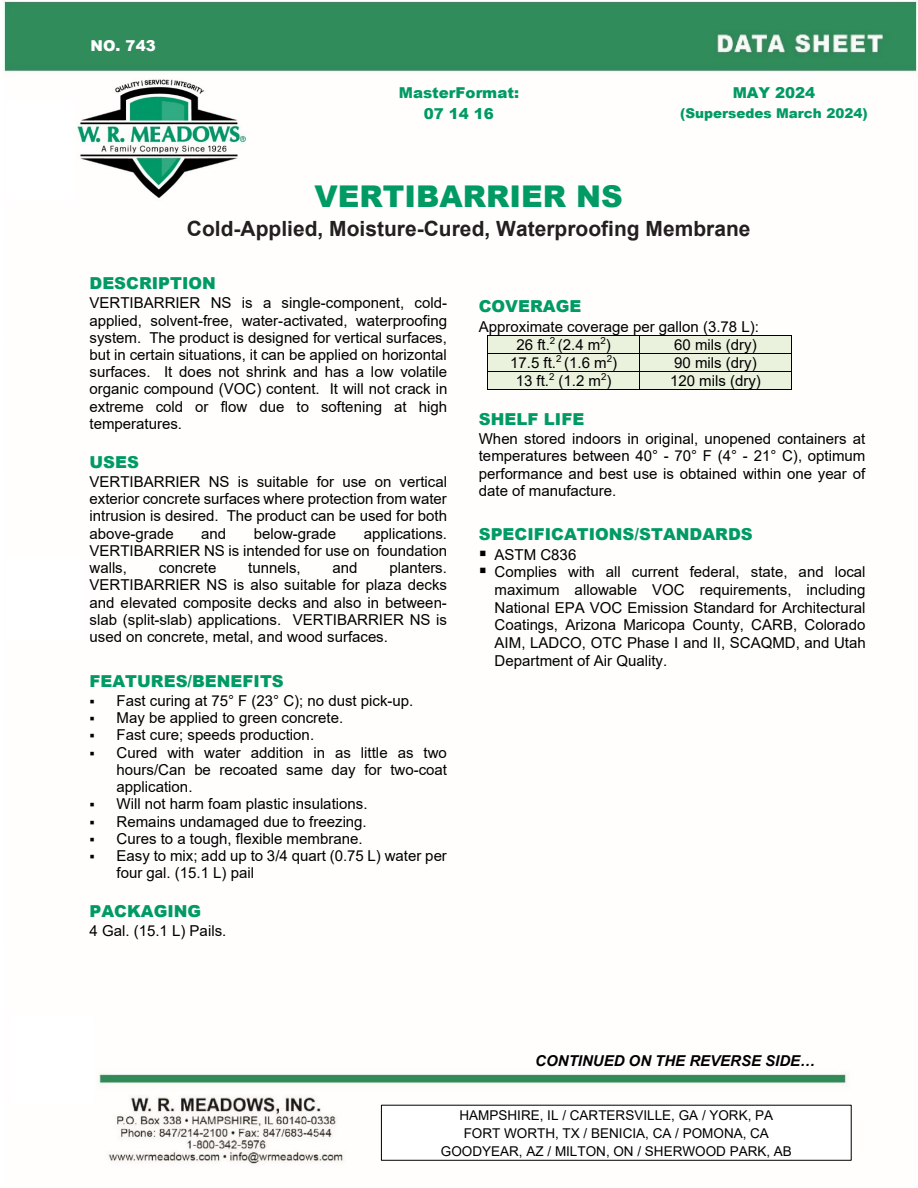
<style>
.page{position:relative;width:918px;height:1188px;background:#fff}
.page>*{position:absolute;margin:0;border:0;box-sizing:border-box;transform-origin:0 0}
.t1{font:900 30px "Arial";color:#009a65}
.t2{font:700 21px "Arial";color:#231f20}
.t3{font:900 16.5px "Arial";color:#009a65}
.t4{font:15px/17.2px "Arial";color:#000;text-align:justify}
.t5{font:900 15px/21.1px "Arial";color:#009a65;text-align:center}
.t6{font:italic 700 15px "Arial";color:#000}
.t7{font:900 15px "Arial";color:#fff}
.t8{font:13.5px/17.9px "Arial";color:#000;text-align:center}
.t9{font:900 13.5px "Arial";color:#009a65}
</style>
<div class="page">
<img style="left:3px;top:0;width:914px;height:1164px">
<div style="left:381px;top:1105px;width:470px;height:55px;background:#fff"></div>
<div style="left:381px;top:1105px;width:471px;height:56px;border:1px solid #000"></div>
<div style="left:488px;top:335px;width:151px;height:18px;background:#eaf1dd"></div>
<div style="left:640px;top:335px;width:151px;height:18px;background:#eaf1dd"></div>
<hr style="left:487px;top:335px;width:305px;height:1px;background:#000">
<div style="left:488px;top:353px;width:151px;height:18px;background:#eaf1dd"></div>
<div style="left:640px;top:353px;width:151px;height:18px;background:#eaf1dd"></div>
<hr style="left:487px;top:353px;width:305px;height:1px;background:#000">
<div style="left:488px;top:371px;width:151px;height:18px;background:#eaf1dd"></div>
<div style="left:640px;top:371px;width:151px;height:18px;background:#eaf1dd"></div>
<hr style="left:487px;top:371px;width:305px;height:1px;background:#000">
<svg style="left:487px;top:336px;width:1px;height:53px"></svg>
<hr style="left:487px;top:389px;width:152px;height:1px;background:#000">
<svg style="left:639px;top:336px;width:1px;height:53px"></svg>
<hr style="left:640px;top:389px;width:151px;height:1px;background:#000">
<svg style="left:791px;top:336px;width:1px;height:54px"></svg>
<div style="left:6px;top:102px;width:68px;height:98px;background:#fff"></div>
<div style="left:6px;top:558px;width:78px;height:82px;background:#fff"></div>
<div style="left:10px;top:1017px;width:84px;height:85px;background:#fff"></div>
<svg style="left:91px;top:734px;width:3px;height:4px"></svg>
<svg style="left:91px;top:751px;width:3px;height:4px"></svg>
<svg style="left:91px;top:803px;width:3px;height:4px"></svg>
<svg style="left:91px;top:820px;width:3px;height:4px"></svg>
<svg style="left:480px;top:550px;width:6px;height:6px"></svg>
<svg style="left:480px;top:568px;width:6px;height:5px"></svg>
<p class="t7" style="left:91px;top:35px;width:67px">NO. 743</p>
<p class="t5" style="left:399px;top:82px;width:122px">MasterFormat:<br>07 14 16</p>
<p class="t5" style="left:733px;top:82px;width:84px">MAY 2024</p>
<p class="t9" style="left:680px;top:103px;width:189px">(Supersedes March 2024)</p>
<h1 class="t1" style="left:314px;top:175px;width:310px">VERTIBARRIER NS</h1>
<h2 class="t2" style="left:187px;top:214px;width:565px">Cold-Applied, Moisture-Cured, Waterproofing Membrane</h2>
<p class="t3" style="left:90px;top:271px;width:128px">DESCRIPTION</p>
<p class="t4" style="left:90px;top:294px;width:359px">VERTIBARRIER NS is a single-component, cold&shy;applied, solvent-free, water-activated, waterproofing system. The product is designed for vertical surfaces, but in certain situations, it can be applied on horizontal surfaces. It does not shrink and has a low volatile organic compound (VOC) content. It will not crack in extreme cold or flow due to softening at high temperatures.</p>
<p class="t3" style="left:90px;top:450px;width:51px">USES</p>
<p class="t4" style="left:90px;top:473px;width:359px">VERTIBARRIER NS is suitable for use on vertical exterior concrete surfaces where protection from water intrusion is desired. The product can be used for both above-grade</p>
<p class="t4" style="left:90px;top:525px;width:359px;text-indent:274px">applications.<br>VERTIBARRIER NS is intended for use on foundation walls,</p>
<p class="t4" style="left:201px;top:525px;width:27px">and</p>
<p class="t4" style="left:254px;top:525px;width:84px">below-grade</p>
<p class="t4" style="left:90px;top:559px;width:359px;text-indent:300px">planters.<br>VERTIBARRIER NS is also suitable for plaza decks and elevated composite decks and also in between&shy;slab (split-slab) applications. VERTIBARRIER NS is used on concrete, metal, and wood surfaces.</p>
<p class="t3" style="left:90px;top:669px;width:196px">FEATURES/BENEFITS</p>
<p class="t4" style="left:117px;top:692px;width:332px;text-align:left">Fast curing at 75° F (23° C); no dust pick-up.<br>May be applied to green concrete.<br>Fast cure; speeds production.<br>Cured with water addition in as little as two hours/Can be recoated same day for two-coat application.<br>Will not harm foam plastic insulations.<br>Remains undamaged due to freezing.<br>Cures to a tough, flexible membrane.<br>Easy to mix; add up to 3/4 quart (0.75 L) water per four gal. (15.1 L) pail</p>
<p class="t3" style="left:90px;top:899px;width:113px">PACKAGING</p>
<p class="t4" style="left:90px;top:922px;width:138px">4 Gal. (15.1 L) Pails.</p>
<p class="t4" style="left:159px;top:559px;width:59px">concrete</p>
<p class="t4" style="left:248px;top:559px;width:54px">tunnels,</p>
<p class="t4" style="left:333px;top:559px;width:26px">and</p>
<p class="t3" style="left:479px;top:294px;width:104px">COVERAGE</p>
<p class="t4" style="left:517px;top:317px;width:244px;line-height:18px;text-indent:-38px">Approximate coverage per gallon (3.78 L):<br>26 ft.<sup>2</sup> (2.4 m<sup>2</sup>)</p>
<p class="t4" style="left:674px;top:336px;width:84px">60 mils (dry)</p>
<p class="t4" style="left:510px;top:354px;width:108px">17.5 ft.<sup>2</sup> (1.6 m<sup>2</sup>)</p>
<p class="t4" style="left:674px;top:354px;width:84px">90 mils (dry)</p>
<p class="t4" style="left:516px;top:372px;width:97px">13 ft.<sup>2</sup> (1.2 m<sup>2</sup>)</p>
<p class="t4" style="left:670px;top:372px;width:92px">120 mils (dry)</p>
<p class="t3" style="left:479px;top:407px;width:107px">SHELF LIFE</p>
<p class="t4" style="left:479px;top:430px;width:388px">When stored indoors in original, unopened containers at temperatures between 40° - 70° F (4° - 21° C), optimum performance and best use is obtained within one year of date of manufacture.</p>
<p class="t3" style="left:479px;top:522px;width:275px">SPECIFICATIONS/STANDARDS</p>
<p class="t4" style="left:495px;top:545px;width:373px;line-height:17.7px;text-align:left">ASTM C836<br>Complies with all current federal, state, and local maximum allowable VOC requirements, including National EPA VOC Emission Standard for Architectural Coatings, Arizona Maricopa County, CARB, Colorado AIM, LADCO, OTC Phase I and II, SCAQMD, and Utah Department of Air Quality.</p>
<p class="t6" style="left:535px;top:1051px;width:281px">CONTINUED ON THE REVERSE SIDE…</p>
<p class="t8" style="left:441px;top:1107px;width:353px">HAMPSHIRE, IL / CARTERSVILLE, GA / YORK, PA<br>FORT WORTH, TX / BENICIA, CA / POMONA, CA<br>GOODYEAR, AZ / MILTON, ON / SHERWOOD PARK, AB</p>
</div>
